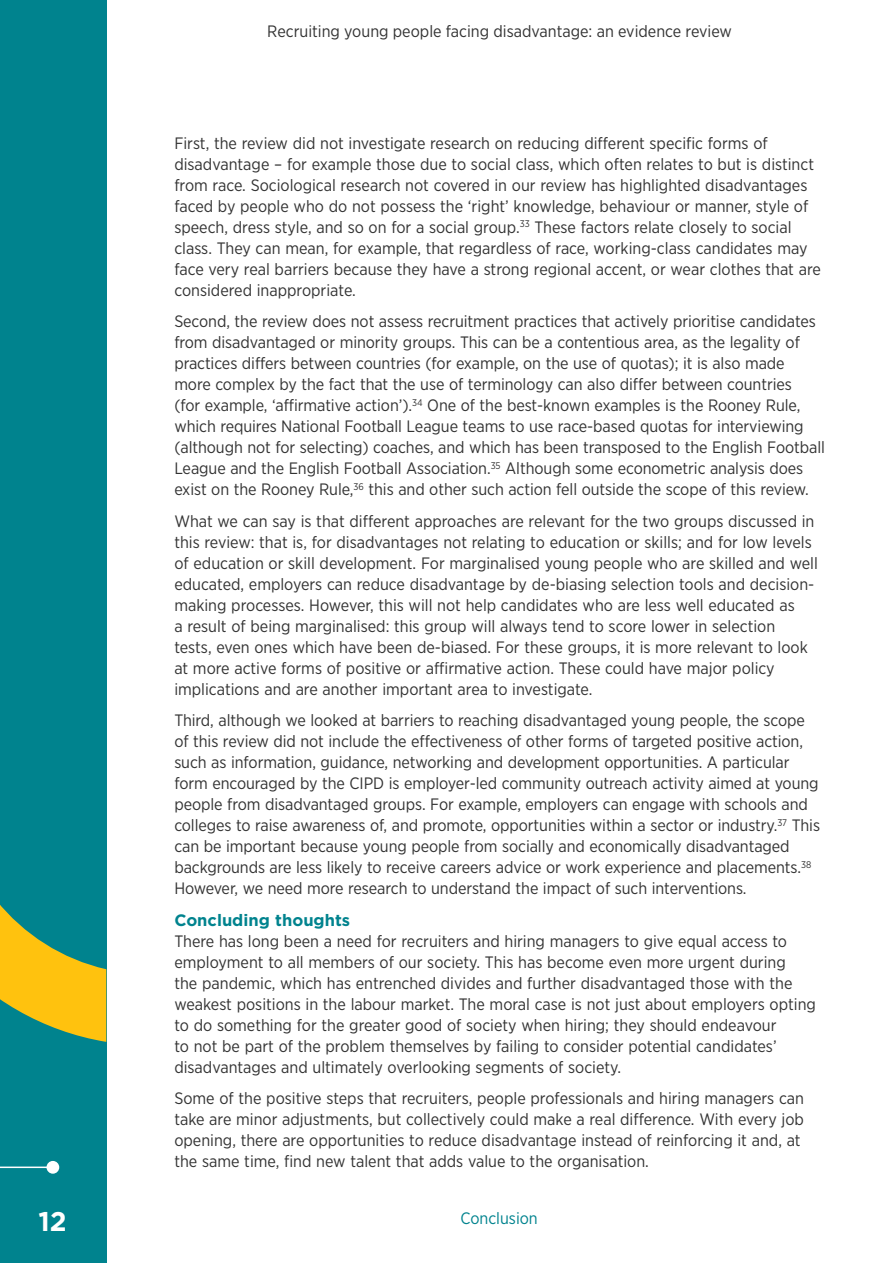
<style>
.page{position:relative;width:893px;height:1263px;background:#fff}
.page>*{position:absolute;margin:0;border:0;box-sizing:border-box;transform-origin:0 0}
.t1{font:700 27px "Gotham";color:#fff}
.B_body{font:16.5px/21px "Gotham Narrow";letter-spacing:-.005em;color:#333}
.Subhead_1{font:700 16.5px "Gotham";color:#00838e}
.t2{font:16.5px "Gotham Narrow";color:#00838e}
</style>
<div class="page">
<hr style="left:892px;top:0;width:1px;height:1263px;background:#00838e">
<svg style="left:892px;top:770px;width:1px;height:272px"></svg>
<hr style="left:753px;top:1166px;width:140px;height:2px;background:#fff">
<div style="left:0;top:0;width:106px;height:1263px;background:#00838e"></div>
<svg style="left:0;top:905px;width:106px;height:137px"></svg>
<hr style="left:0;top:1166px;width:53px;height:2px;background:#fff">
<div style="left:47px;top:1161px;width:12px;height:13px;background:#fff;border-radius:50%"></div>
<h1 class="t1" style="left:39px;top:1204px;width:30px">12</h1>
<p class="B_body" style="left:267px;top:20px;width:466px">Recruiting young people facing disadvantage: an evidence review</p>
<p class="B_body" style="left:174px;top:132px;width:648px">First, the review did not investigate research on reducing different specific forms of disadvantage – for example those due to social class, which often relates to but is distinct from race. Sociological research not covered in our review has highlighted disadvantages faced by people who do not possess the ‘right’ knowledge, behaviour or manner, style of speech, dress style, and so on for a social group.<sup>33</sup> These factors relate closely to social class. They can mean, for example, that regardless of race, working-class candidates may face very real barriers because they have a strong regional accent, or wear clothes that are considered inappropriate.</p>
<p class="B_body" style="left:174px;top:310px;width:652px">Second, the review does not assess recruitment practices that actively prioritise candidates from disadvantaged or minority groups. This can be a contentious area, as the legality of practices differs between countries (for example, on the use of quotas); it is also made more complex by the fact that the use of terminology can also differ between countries<br>(for example, ‘affirmative action’).<sup>34</sup> One of the best-known examples is the Rooney Rule, which requires National Football League teams to use race-based quotas for interviewing (although not for selecting) coaches, and which has been transposed to the English Football League and the English Football Association.<sup>35</sup> Although some econometric analysis does exist on the Rooney Rule,<sup>36</sup> this and other such action fell outside the scope of this review.</p>
<p class="B_body" style="left:174px;top:510px;width:645px">What we can say is that different approaches are relevant for the two groups discussed in this review: that is, for disadvantages not relating to education or skills; and for low levels of education or skill development. For marginalised young people who are skilled and well educated, employers can reduce disadvantage by de-biasing selection tools and decision&shy;making processes. However, this will not help candidates who are less well educated as<br>a result of being marginalised: this group will always tend to score lower in selection<br>tests, even ones which have been de-biased. For these groups, it is more relevant to look at more active forms of positive or affirmative action. These could have major policy implications and are another important area to investigate.</p>
<p class="B_body" style="left:174px;top:709px;width:647px">Third, although we looked at barriers to reaching disadvantaged young people, the scope of this review did not include the effectiveness of other forms of targeted positive action, such as information, guidance, networking and development opportunities. A particular form encouraged by the CIPD is employer-led community outreach activity aimed at young people from disadvantaged groups. For example, employers can engage with schools and colleges to raise awareness of, and promote, opportunities within a sector or industry.<sup>37</sup> This can be important because young people from socially and economically disadvantaged backgrounds are less likely to receive careers advice or work experience and placements.<sup>38<br></sup>However, we need more research to understand the impact of such interventions.</p>
<h1 class="Subhead_1" style="left:174px;top:909px;width:177px">Concluding thoughts</h1>
<p class="B_body" style="left:174px;top:930px;width:643px">There has long been a need for recruiters and hiring managers to give equal access to employment to all members of our society. This has become even more urgent during<br>the pandemic, which has entrenched divides and further disadvantaged those with the weakest positions in the labour market. The moral case is not just about employers opting to do something for the greater good of society when hiring; they should endeavour<br>to not be part of the problem themselves by failing to consider potential candidates’ disadvantages and ultimately overlooking segments of society.</p>
<p class="B_body" style="left:174px;top:1087px;width:631px">Some of the positive steps that recruiters, people professionals and hiring managers can take are minor adjustments, but collectively could make a real difference. With every job opening, there are opportunities to reduce disadvantage instead of reinforcing it and, at the same time, find new talent that adds value to the organisation.</p>
<p class="t2" style="left:460px;top:1208px;width:79px">Conclusion</p>
</div>
